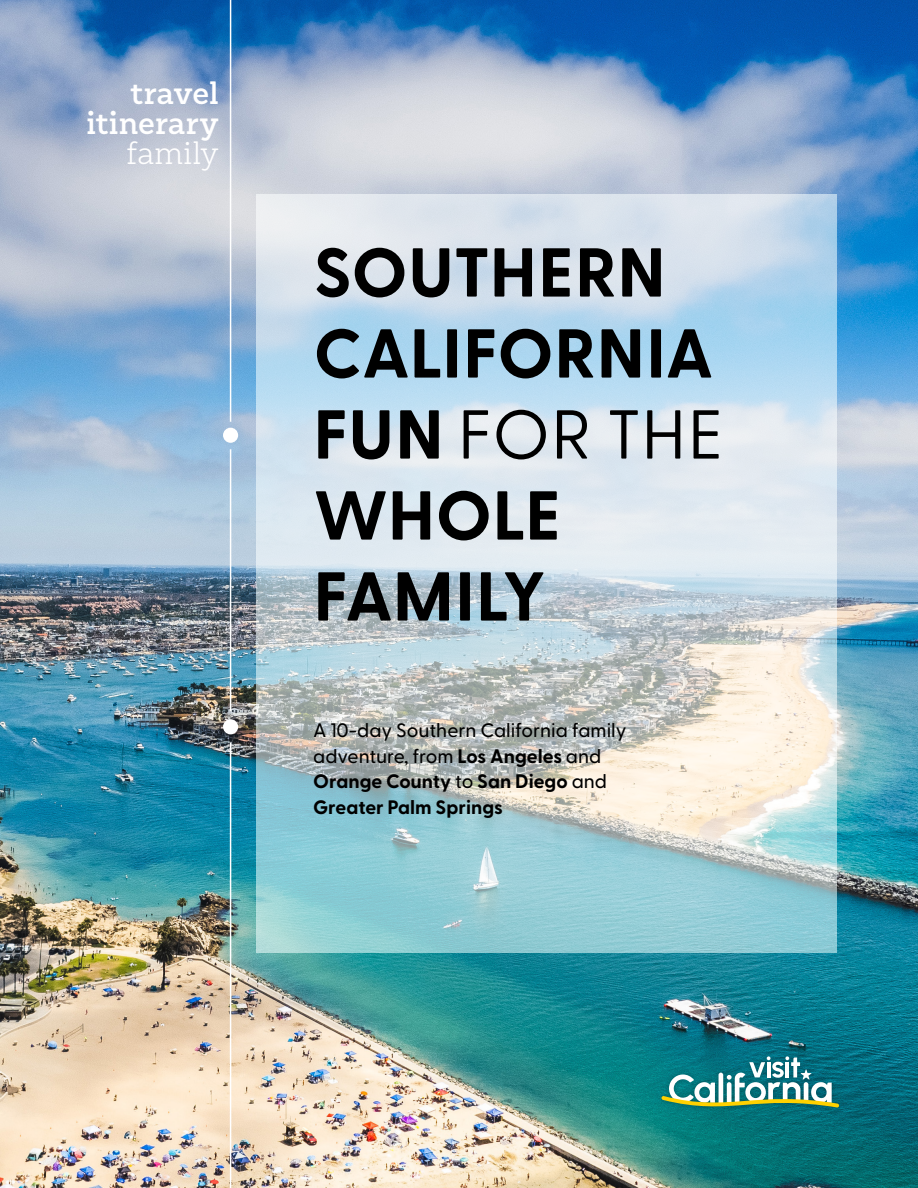
<style>
.page{position:relative;width:918px;height:1188px;background:#fff}
.page>*{position:absolute;margin:0;border:0;box-sizing:border-box;transform-origin:0 0}
.t1{font:700 69px/81px "Greycliff CF";color:#000}
.t2{font:600 31.5px/30px "Sanchez Niu";letter-spacing:.005em;color:#fff;text-align:right}
.t3{font:300 31.5px "Sanchez Niu";letter-spacing:.01em;color:#fff}
.t4{font:500 19.5px/25.5px "Greycliff CF";color:#000}
.s1{font-weight:400}
.s2{font-weight:700}
</style>
<div class="page">
<img style="left:0;top:0;width:918px;height:1188px">
<svg style="left:256px;top:194px;width:581px;height:759px;background:#c3d8e0"></svg>
<div style="left:223px;top:428px;width:15px;height:15px;background:#fff;border-radius:50%"></div>
<div style="left:223px;top:719px;width:15px;height:15px;background:#fff;border-radius:50%"></div>
<hr style="left:230px;top:0;width:1px;height:422px;background:#fff">
<hr style="left:230px;top:449px;width:1px;height:262px;background:#fff">
<hr style="left:230px;top:742px;width:1px;height:446px;background:#fff">
<div style="left:662px;top:1052px;width:177px;height:60px;background:#000;opacity:.25"></div>
<svg style="left:662px;top:1056px;width:177px;height:53px"></svg>
<h2 class="t2" style="left:86px;top:76px;width:134px">travel itinerary</h2>
<h2 class="t3" style="left:126px;top:132px;width:94px">family</h2>
<h1 class="t1" style="left:314px;top:228px;width:412px">SOUTHERN<br>CALIFORNIA<br>FUN <span class="s1">FOR THE<br></span>WHOLE<br>FAMILY</h1>
<p class="t4" style="left:313px;top:716px;width:315px">A 10-day Southern California family adventure, from <span class="s2">Los Angeles</span> and<br><span class="s2">Orange County</span> to <span class="s2">San Diego</span> and<br><span class="s2">Greater Palm Springs</span></p>
</div>
